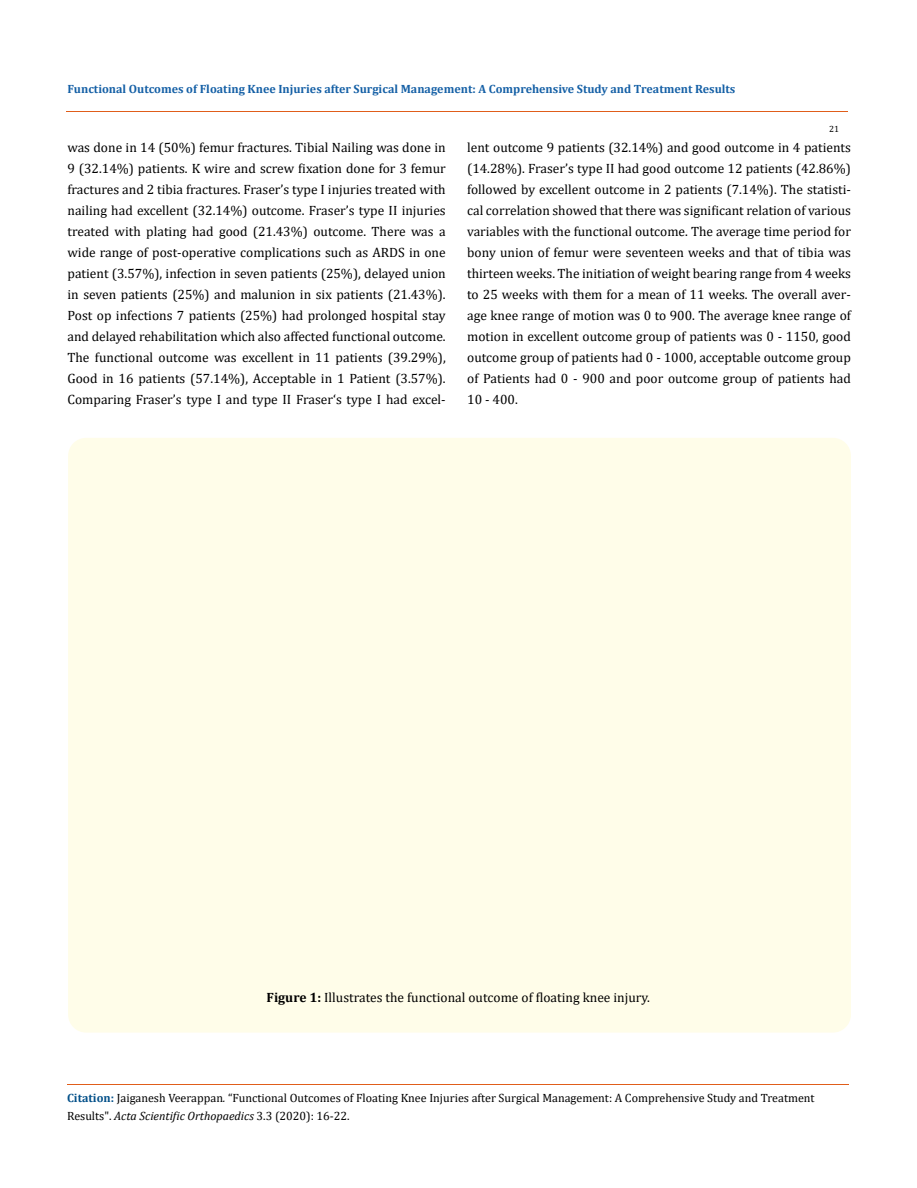
<style>
.page{position:relative;width:917px;height:1188px;background:#fff}
.page>*{position:absolute;margin:0;border:0;box-sizing:border-box;transform-origin:0 0}
.t1{font:13.5px/21px "Cambria";color:#000;text-align:justify}
.t2{font:12px/18px "Cambria";color:#000}
.t3{font:700 12px "Cambria";color:#1560a6}
.t4{font:9px "Cambria";color:#000}
.s1{font-weight:700}
.s2{font-weight:700;color:#035089}
.s3{font-style:italic}
</style>
<div class="page">
<hr style="left:66px;top:111px;width:781px;height:1px;background:#e05d1a">
<div style="left:68px;top:438px;width:783px;height:595px;background:#fffde9;border-radius:18px"></div>
<hr style="left:67px;top:1084px;width:782px;height:1px;background:#e05d1a">
<p class="t3" style="left:67px;top:80px;width:669px">Functional Outcomes of Floating Knee Injuries after Surgical Management: A Comprehensive Study and Treatment Results</p>
<p class="t4" style="left:829px;top:124px;width:11px">21</p>
<p class="t1" style="left:67px;top:137px;width:380px">was done in 14 (50%) femur fractures. Tibial Nailing was done in 9 (32.14%) patients. K wire and screw fixation done for 3 femur fractures and 2 tibia fractures. Fraser’s type I injuries treated with nailing had excellent (32.14%) outcome. Fraser’s type II injuries treated with plating had good (21.43%) outcome. There was a wide range of post-operative complications such as ARDS in one patient (3.57%), infection in seven patients (25%), delayed union in seven patients (25%) and malunion in six patients (21.43%).<br>Post op infections 7 patients (25%) had prolonged hospital stay and delayed rehabilitation which also affected functional outcome.<br>The functional outcome was excellent in 11 patients (39.29%), Good in 16 patients (57.14%), Acceptable in 1 Patient (3.57%).<br>Comparing Fraser’s type I and type II Fraser‘s type I had excel-</p>
<p class="t1" style="left:467px;top:137px;width:385px">lent outcome 9 patients (32.14%) and good outcome in 4 patients (14.28%). Fraser’s type II had good outcome 12 patients (42.86%) followed by excellent outcome in 2 patients (7.14%). The statisti&shy;cal correlation showed that there was significant relation of various variables with the functional outcome. The average time period for bony union of femur were seventeen weeks and that of tibia was thirteen weeks. The initiation of weight bearing range from 4 weeks to 25 weeks with them for a mean of 11 weeks. The overall aver&shy;age knee range of motion was 0 to 900. The average knee range of motion in excellent outcome group of patients was 0 - 1150, good outcome group of patients had 0 - 1000, acceptable outcome group of Patients had 0 - 900 and poor outcome group of patients had 10 - 400.</p>
<p class="t1" style="left:266px;top:987px;width:385px"><span class="s1">Figure 1:</span> Illustrates the functional outcome of floating knee injury.</p>
<p class="t2" style="left:67px;top:1089px;width:749px"><span class="s2">Citation:</span> Jaiganesh Veerappan<span class="s3">.</span> “Functional Outcomes of Floating Knee Injuries after Surgical Management: A Comprehensive Study and Treatment<br>Results". <span class="s3">Acta Scientific Orthopaedics</span> 3.3 (2020): 16-22.</p>
</div>
